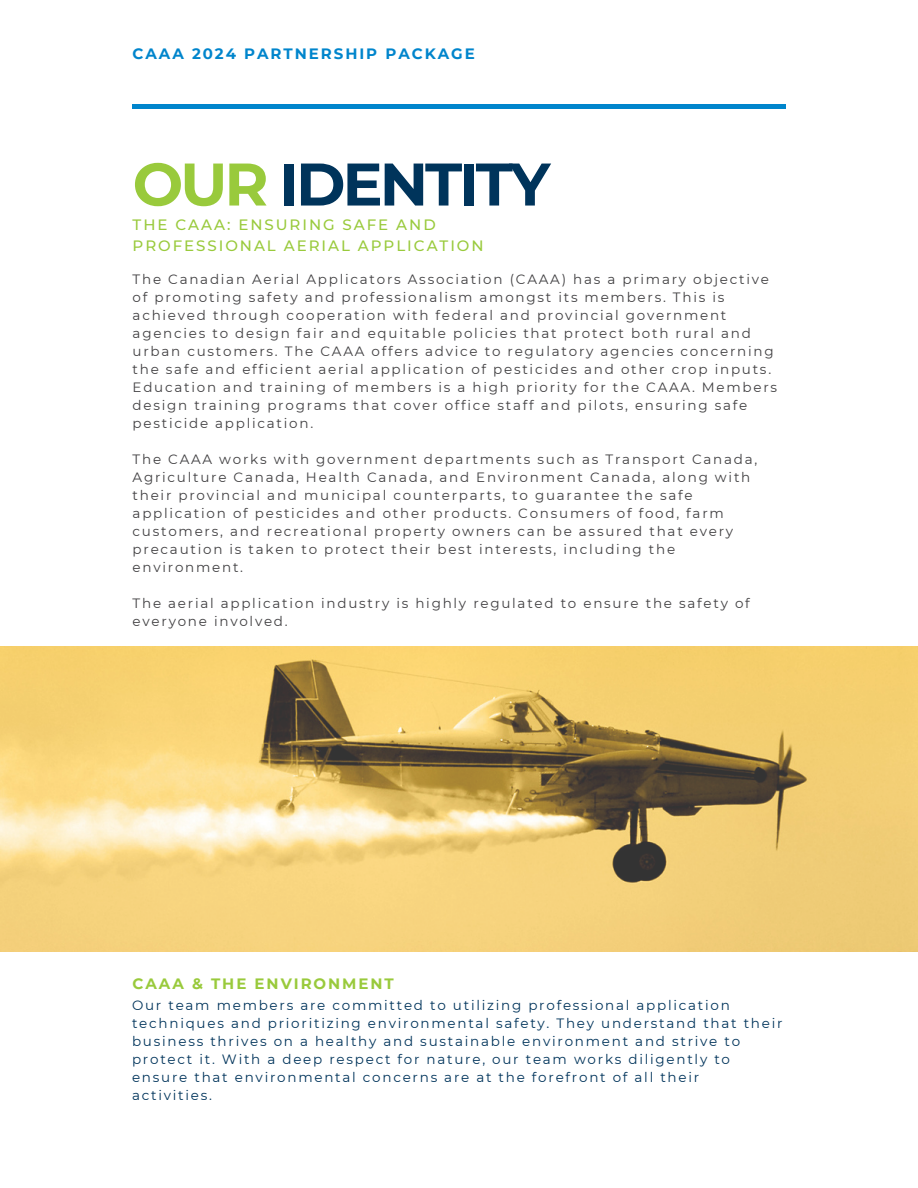
<style>
.page{position:relative;width:918px;height:1188px;background:#fff}
.page>*{position:absolute;margin:0;border:0;box-sizing:border-box;transform-origin:0 0}
.t1{font:700 60px "Montserrat";letter-spacing:-.05em;color:#00345b}
.t2{font:500 15px/20.2px "Montserrat";letter-spacing:.13em;color:#99ca3c}
.t3{font:700 15px "Montserrat";letter-spacing:.13em;color:#0085cc}
.t4{font:700 15px "Montserrat";letter-spacing:.13em;color:#99ca3c}
.t5{font:13.5px/18px "Montserrat";letter-spacing:.13em;color:#414042}
.t6{font:13.5px/18px "Montserrat";letter-spacing:.13em;color:#00345b}
.s1{color:#99ca3c}
</style>
<div class="page">
<hr style="left:132px;top:105px;width:654px;height:3px;background:#0085cc">
<img style="left:0;top:647px;width:918px;height:305px">
<p class="t3" style="left:133px;top:45px;width:344px">CAAA 2024 PARTNERSHIP PACKAGE</p>
<p class="t1" style="left:133px;top:147px;width:419px"><span class="s1">OUR</span> IDENTITY</p>
<p class="t2" style="left:133px;top:215px;width:353px">THE CAAA: ENSURING SAFE AND<br>PROFESSIONAL AERIAL APPLICATION</p>
<p class="t5" style="left:133px;top:270px;width:643px">The Canadian Aerial Applicators Association (CAAA) has a primary objective of promoting safety and professionalism amongst its members. This is achieved through cooperation with federal and provincial government agencies to design fair and equitable policies that protect both rural and urban customers. The CAAA offers advice to regulatory agencies concerning the safe and efficient aerial application of pesticides and other crop inputs.</p>
<p class="t5" style="left:133px;top:378px;width:646px">Education and training of members is a high priority for the CAAA. Members design training programs that cover office staff and pilots, ensuring safe pesticide application.</p>
<p class="t5" style="left:133px;top:450px;width:626px">The CAAA works with government departments such as Transport Canada, Agriculture Canada, Health Canada, and Environment Canada, along with their provincial and municipal counterparts, to guarantee the safe application of pesticides and other products. Consumers of food, farm customers, and recreational property owners can be assured that every precaution is taken to protect their best interests, including the environment.</p>
<p class="t5" style="left:133px;top:594px;width:619px">The aerial application industry is highly regulated to ensure the safety of everyone involved.</p>
<p class="t4" style="left:133px;top:974px;width:263px">CAAA &amp; THE ENVIRONMENT</p>
<p class="t6" style="left:132px;top:996px;width:652px">Our team members are committed to utilizing professional application techniques and prioritizing environmental safety. They understand that their business thrives on a healthy and sustainable environment and strive to protect it. With a deep respect for nature, our team works diligently to ensure that environmental concerns are at the forefront of all their<br>activities.</p>
</div>
